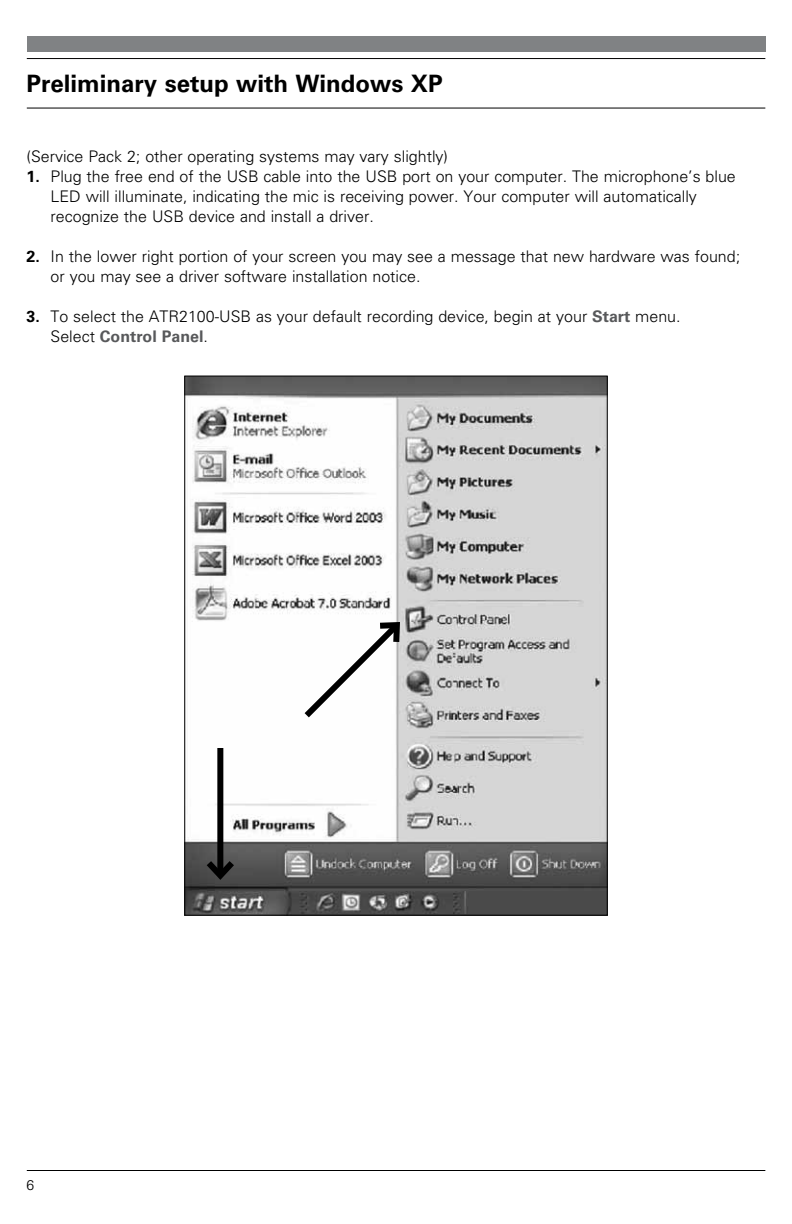
<style>
.page{position:relative;width:792px;height:1224px;background:#fff}
.page>*{position:absolute;margin:0;border:0;box-sizing:border-box;transform-origin:0 0}
.t1{font:700 24px "Univers LT Std";color:#000}
.t2{font:300 16px/20px "Univers LT Std";color:#000}
.t3{font:300 14px "Univers LT Std";color:#000}
.s1{font-weight:700}
.s2{font-weight:700;color:#58595b}
</style>
<div class="page">
<hr style="left:27px;top:108px;width:738px;height:1px;background:#000">
<hr style="left:27px;top:58px;width:738px;height:1px;background:#000">
<div style="left:27px;top:36px;width:738px;height:16px;background:#808284"></div>
<hr style="left:27px;top:1170px;width:738px;height:1px;background:#000">
<img style="left:186px;top:378px;width:420px;height:536px">
<svg style="left:298px;top:617px;width:107px;height:107px"></svg>
<div style="left:217px;top:748px;width:6px;height:128px;background:#000"></div>
<svg style="left:200px;top:855px;width:40px;height:29px"></svg>
<h1 class="t1" style="left:27px;top:74px;width:418px">Preliminary setup with Windows XP</h1>
<p class="t2" style="left:27px;top:148px;width:423px">(Service Pack 2; other operating systems may vary slightly)</p>
<p class="t2" style="left:51px;top:168px;width:687px;text-indent:-24px"><span class="s1">1.</span> Plug the free end of the USB cable into the USB port on your computer. The microphone’s blue<br>LED will illuminate, indicating the mic is receiving power. Your computer will automatically recognize the USB device and install a driver.</p>
<p class="t2" style="left:51px;top:248px;width:691px;text-indent:-24px"><span class="s1">2.</span> In the lower right portion of your screen you may see a message that new hardware was found; or you may see a driver software installation notice.</p>
<p class="t2" style="left:51px;top:308px;width:632px;text-indent:-24px"><span class="s1">3.</span> To select the ATR2100-USB as your default recording device, begin at your <span class="s2">Start</span> menu.<br>Select <span class="s2">Control Panel</span>.</p>
<p class="t3" style="left:27px;top:1180px;width:9px">6</p>
</div>
